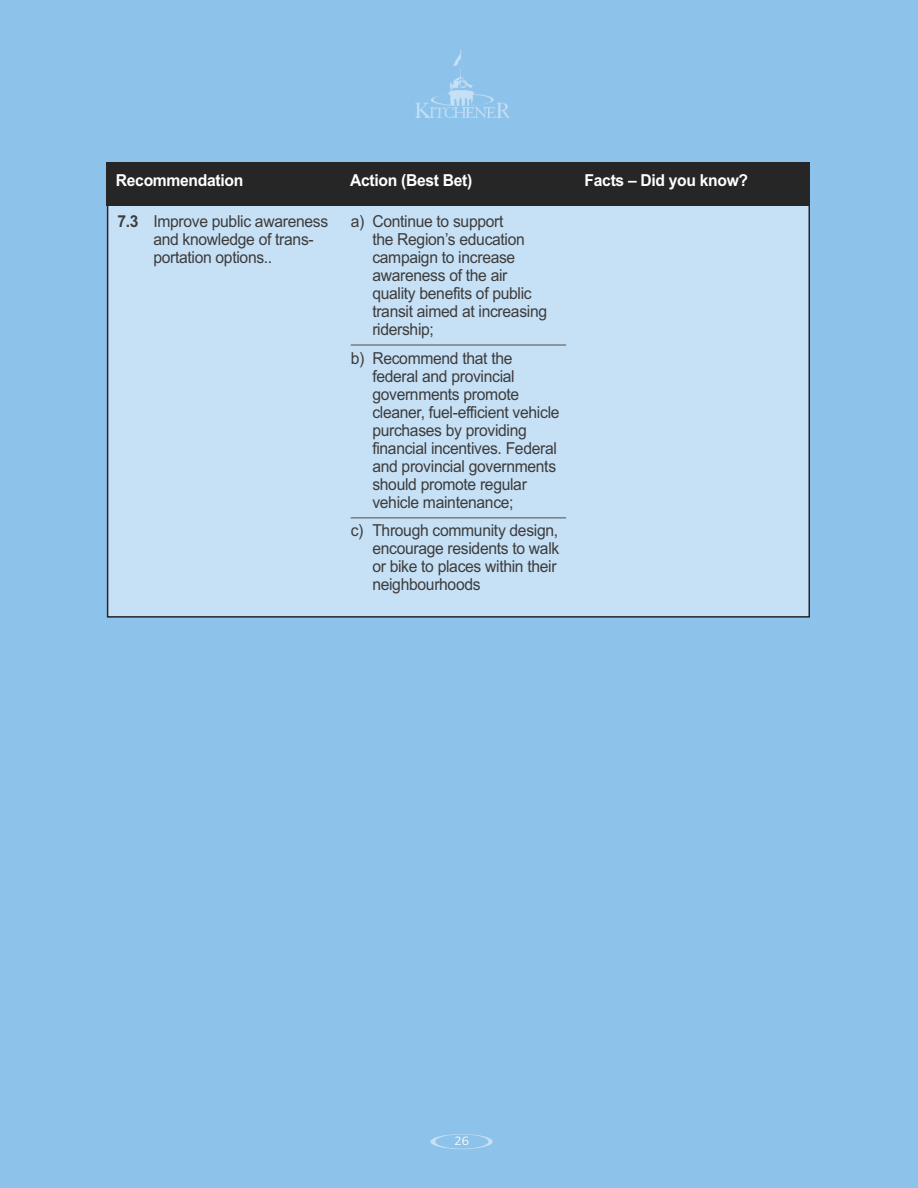
<style>
.page{position:relative;width:918px;height:1188px;background:#8dc2ea}
.page>*{position:absolute;margin:0;border:0;box-sizing:border-box;transform-origin:0 0}
.t1{font:16.5px/18px "Arial";letter-spacing:-.02em;color:#3d3c3c;scale:.95 1}
.t2{font:700 16.5px "Arial";letter-spacing:-.02em;color:#fff;scale:.95 1}
.t3{font:300 12px "Frutiger";color:#fff;scale:1.1 1}
.s1{font-weight:700}
</style>
<div class="page">
<img style="left:416px;top:50px;width:93px;height:67px">
<div style="left:108px;top:206px;width:700px;height:410px;background:#c6e0f5"></div>
<hr style="left:351px;top:344px;width:215px;height:2px;background:#7d7d7d">
<hr style="left:351px;top:517px;width:215px;height:2px;background:#7d7d7d">
<div style="left:107px;top:162px;width:703px;height:44px;background:#272627"></div>
<svg style="left:430px;top:1134px;width:63px;height:15px"></svg>
<div style="left:435px;top:1134px;width:53px;height:15px;background:#8dc2ea;border-radius:50%"></div>
<p class="t2" style="left:116px;top:171px;width:136px">Recommendation</p>
<p class="t2" style="left:350px;top:171px;width:130px">Action (Best Bet)</p>
<p class="t2" style="left:585px;top:171px;width:174px">Facts – Did you know?</p>
<p class="t1" style="left:153px;top:212px;width:186px;text-indent:-36px"><span class="s1">7.3</span> Improve public awareness and knowledge of trans&shy;portation options..</p>
<p class="t1" style="left:372px;top:212px;width:186px;text-indent:-22px">a) Continue to support<br>the Region’s education campaign to increase awareness of the air quality benefits of public transit aimed at increasing ridership;</p>
<p class="t1" style="left:372px;top:349px;width:199px;text-indent:-22px">b) Recommend that the federal and provincial governments promote cleaner, fuel-efficient vehicle purchases by providing financial incentives. Federal and provincial governments should promote regular vehicle maintenance;</p>
<p class="t1" style="left:372px;top:522px;width:198px;text-indent:-22px">c) Through community design, encourage residents to walk or bike to places within their neighbourhoods</p>
<p class="t3" style="left:455px;top:1136px;width:15px">26</p>
</div>
